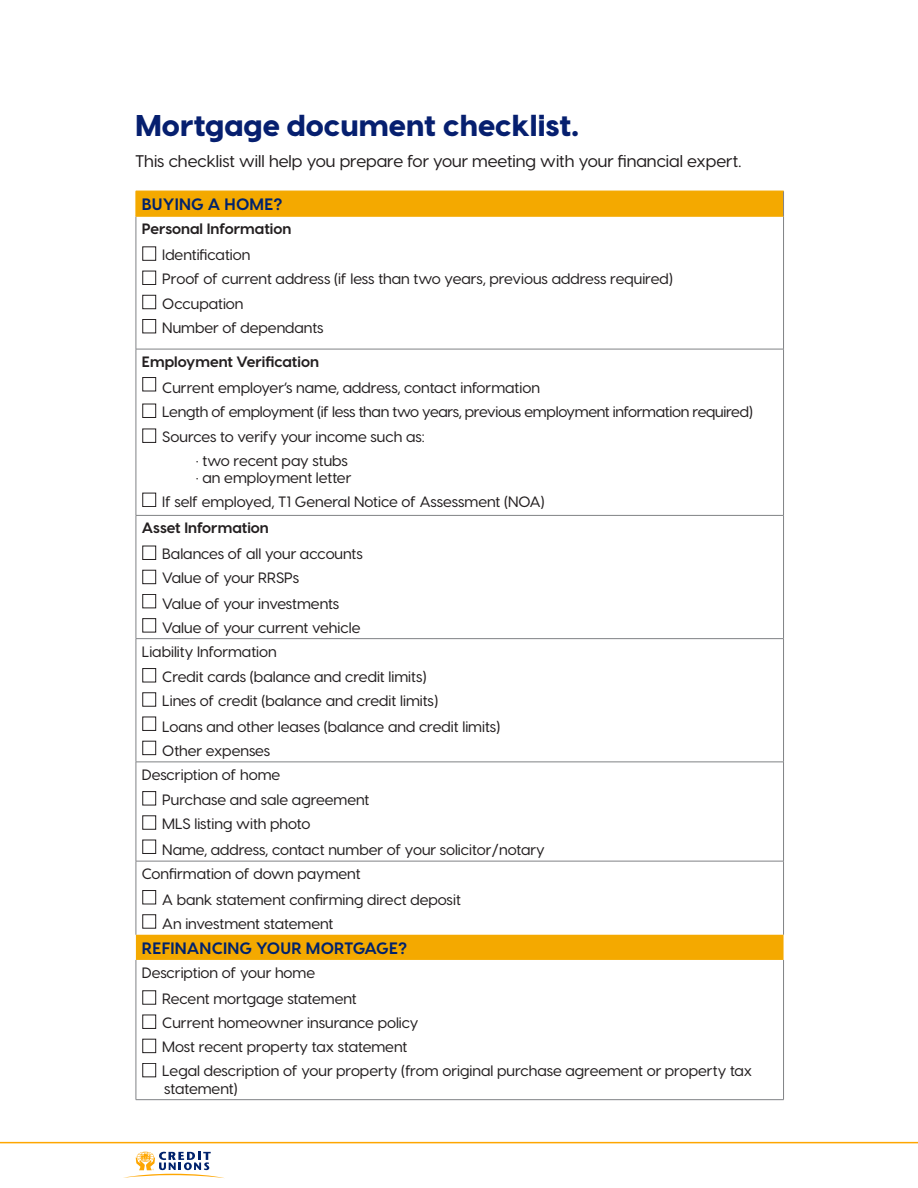
<style>
.page{position:relative;width:918px;height:1188px;background:#fff}
.page>*{position:absolute;margin:0;border:0;box-sizing:border-box;transform-origin:0 0}
.Subhead{font:800 30px "Visby CF";color:#061f6f}
.t1{font:500 16.8px "Visby CF";color:#231f20}
.Franklin_Gothic_Mino{font:700 16.5px "Visby CF";letter-spacing:.01em;color:#00226c}
.t2{font:500 15px/24px "Visby CF";color:#231f20}
.t3{font:500 15px/24px "Visby CF";letter-spacing:-.02em;color:#231f20}
.t4{font:700 15px "Visby CF";color:#231f20}
</style>
<div class="page">
<svg style="left:123px;top:1152px;width:101px;height:26px"></svg>
<hr style="left:0;top:1142px;width:918px;height:1px;background:#fea600">
<svg style="left:136px;top:192px;width:648px;height:768px"></svg>
<svg style="left:783px;top:192px;width:1px;height:24px"></svg>
<hr style="left:136px;top:216px;width:1px;height:133px;background:#808285">
<hr style="left:783px;top:216px;width:1px;height:133px;background:#808285">
<hr style="left:136px;top:349px;width:648px;height:1px;background:#808285">
<hr style="left:136px;top:349px;width:1px;height:166px;background:#808285">
<hr style="left:783px;top:349px;width:1px;height:166px;background:#808285">
<hr style="left:136px;top:515px;width:648px;height:1px;background:#808285">
<hr style="left:136px;top:516px;width:1px;height:122px;background:#808285">
<hr style="left:783px;top:516px;width:1px;height:122px;background:#808285">
<hr style="left:136px;top:638px;width:648px;height:1px;background:#808285">
<hr style="left:136px;top:639px;width:1px;height:123px;background:#808285">
<hr style="left:783px;top:639px;width:1px;height:123px;background:#808285">
<hr style="left:136px;top:762px;width:648px;height:1px;background:#808285">
<hr style="left:136px;top:762px;width:1px;height:99px;background:#808285">
<hr style="left:783px;top:762px;width:1px;height:99px;background:#808285">
<hr style="left:136px;top:861px;width:648px;height:1px;background:#808285">
<hr style="left:136px;top:861px;width:1px;height:74px;background:#808285">
<hr style="left:783px;top:861px;width:1px;height:74px;background:#808285">
<hr style="left:136px;top:960px;width:1px;height:139px;background:#808285">
<hr style="left:783px;top:960px;width:1px;height:139px;background:#808285">
<hr style="left:136px;top:1099px;width:648px;height:1px;background:#808285">
<svg style="left:136px;top:192px;width:1px;height:24px"></svg>
<hr style="left:136px;top:191px;width:648px;height:1px;background:#f4a900">
<hr style="left:136px;top:216px;width:647px;height:1px;background:#f4a900">
<div style="left:143px;top:247px;width:13px;height:14px;border:1px solid #231f20"></div>
<div style="left:143px;top:271px;width:13px;height:14px;border:1px solid #231f20"></div>
<div style="left:143px;top:295px;width:13px;height:14px;border:1px solid #231f20"></div>
<div style="left:143px;top:319px;width:13px;height:14px;border:1px solid #231f20"></div>
<div style="left:143px;top:377px;width:13px;height:14px;border:1px solid #231f20"></div>
<div style="left:143px;top:404px;width:13px;height:14px;border:1px solid #231f20"></div>
<div style="left:143px;top:429px;width:13px;height:14px;border:1px solid #231f20"></div>
<div style="left:143px;top:493px;width:13px;height:14px;border:1px solid #231f20"></div>
<div style="left:143px;top:546px;width:13px;height:14px;border:1px solid #231f20"></div>
<div style="left:143px;top:570px;width:13px;height:14px;border:1px solid #231f20"></div>
<div style="left:143px;top:594px;width:13px;height:14px;border:1px solid #231f20"></div>
<div style="left:143px;top:618px;width:13px;height:14px;border:1px solid #231f20"></div>
<div style="left:143px;top:668px;width:13px;height:14px;border:1px solid #231f20"></div>
<div style="left:143px;top:717px;width:13px;height:14px;border:1px solid #231f20"></div>
<div style="left:143px;top:741px;width:13px;height:14px;border:1px solid #231f20"></div>
<div style="left:143px;top:791px;width:13px;height:14px;border:1px solid #231f20"></div>
<div style="left:143px;top:840px;width:13px;height:14px;border:1px solid #231f20"></div>
<div style="left:143px;top:890px;width:13px;height:14px;border:1px solid #231f20"></div>
<div style="left:143px;top:1015px;width:13px;height:14px;border:1px solid #231f20"></div>
<div style="left:143px;top:1039px;width:13px;height:14px;border:1px solid #231f20"></div>
<div style="left:143px;top:1063px;width:13px;height:14px;border:1px solid #231f20"></div>
<p class="Subhead" style="left:135px;top:106px;width:445px">Mortgage document checklist.</p>
<p class="t1" style="left:135px;top:151px;width:608px">This checklist will help you prepare for your meeting with your financial expert.</p>
<p class="Franklin_Gothic_Mino" style="left:142px;top:194px;width:142px">BUYING A HOME?</p>
<p class="t4" style="left:142px;top:220px;width:151px">Personal Information</p>
<p class="t2" style="left:162px;top:242px;width:512px">Identification<br>Proof of current address (if less than two years, previous address required)</p>
<p class="t2" style="left:162px;top:292px;width:163px">Occupation<br>Number of dependants</p>
<p class="t4" style="left:142px;top:352px;width:179px">Employment Verification</p>
<p class="t3" style="left:162px;top:375px;width:592px">Current employer’s name, address, contact information<br>Length of employment (if less than two years, previous employment information required)</p>
<p class="t2" style="left:162px;top:425px;width:264px">Sources to verify your income such as:</p>
<p class="t2" style="left:196px;top:449px;width:153px">• two recent pay stubs</p>
<p class="t2" style="left:162px;top:465px;width:384px;text-indent:34px">• an employment letter<br>If self employed, T1 General Notice of Assessment (NOA)</p>
<p class="t4" style="left:142px;top:519px;width:128px">Asset Information</p>
<p class="t2" style="left:162px;top:542px;width:202px">Balances of all your accounts<br>Value of your RRSPs</p>
<p class="t2" style="left:162px;top:591px;width:200px">Value of your investments<br>Value of your current vehicle</p>
<p class="t2" style="left:142px;top:639px;width:136px">Liability Information</p>
<p class="t2" style="left:162px;top:665px;width:277px">Credit cards (balance and credit limits)<br>Lines of credit (balance and credit limits)</p>
<p class="t2" style="left:162px;top:714px;width:340px">Loans and other leases (balance and credit limits)<br>Other expenses</p>
<p class="t2" style="left:142px;top:762px;width:140px">Description of home</p>
<p class="t2" style="left:162px;top:788px;width:209px">Purchase and sale agreement<br>MLS listing with photo</p>
<p class="t2" style="left:162px;top:838px;width:384px">Name, address, contact number of your solicitor/notary</p>
<p class="t2" style="left:142px;top:862px;width:220px">Confirmation of down payment</p>
<p class="t2" style="left:162px;top:887px;width:300px">A bank statement confirming direct deposit<br>An investment statement</p>
<p class="Franklin_Gothic_Mino" style="left:142px;top:938px;width:267px">REFINANCING YOUR MORTGAGE?</p>
<p class="t2" style="left:142px;top:961px;width:175px">Description of your home</p>
<p class="t2" style="left:162px;top:986px;width:591px">Recent mortgage statement<br>Current homeowner insurance policy<br>Most recent property tax statement<br>Legal description of your property (from original purchase agreement or property tax</p>
<p class="t2" style="left:164px;top:1076px;width:75px">statement)</p>
</div>
